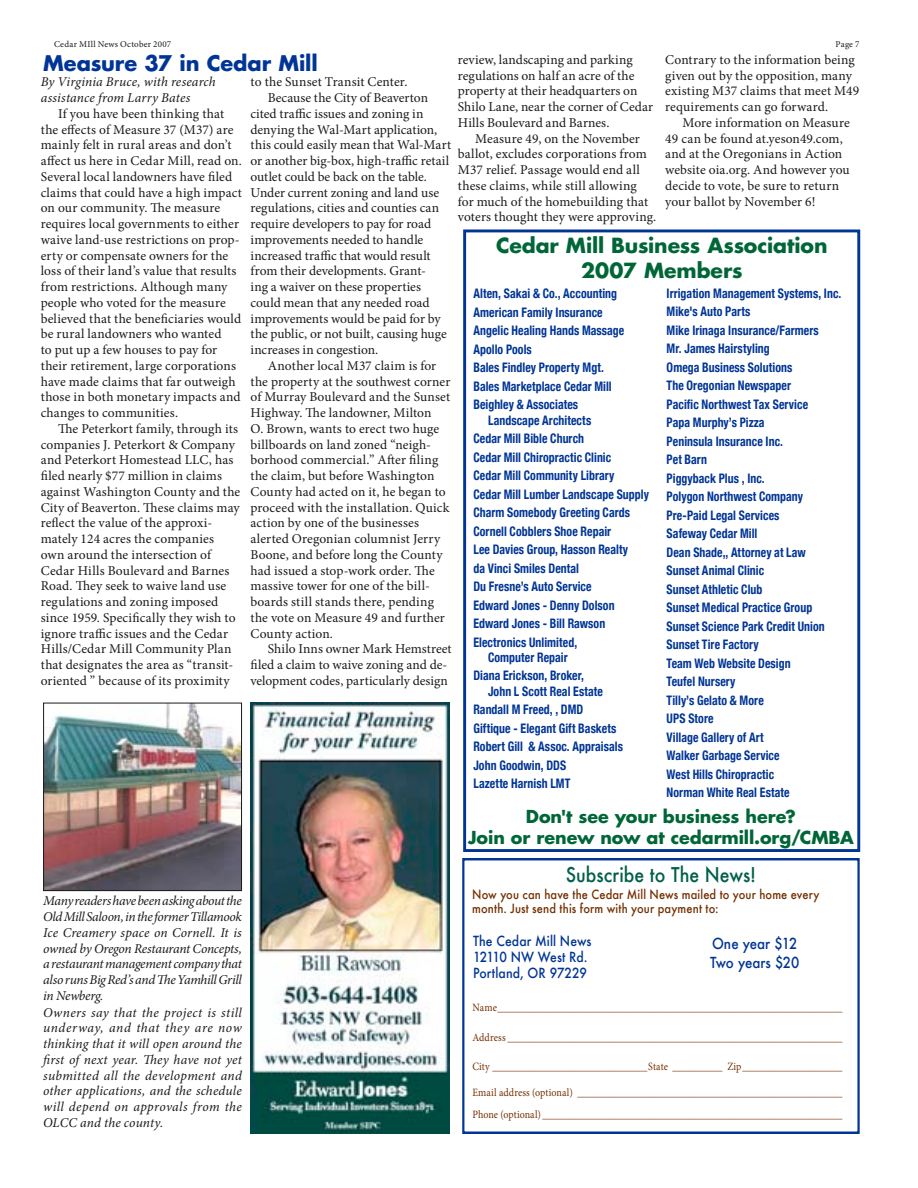
<style>
.page{position:relative;width:918px;height:1188px;background:#fff}
.page>*{position:absolute;margin:0;border:0;box-sizing:border-box;transform-origin:0 0}
.t1{font:700 21px "Futura";letter-spacing:-.005em;color:#003595}
.t2{font:700 20.25px/24.3px "Futura";letter-spacing:-.005em;color:#006637;text-align:center}
.t3{font:500 19.8px "Futura";color:#005f49;scale:.89 1}
.t4{font:700 17.4px/20.9px "Futura";letter-spacing:-.005em;color:#006637;text-align:center}
.t5{font:500 14.85px/19.8px "Futura";color:#003595;scale:.89 1}
.t6{font:500 13.65px/16px "Futura";letter-spacing:.005em;color:#003595;scale:.89 1}
.t7{font:13.5px/15.8px "Minion Pro";letter-spacing:.005em;color:#1a1a1a}
.t8{font:italic 13.5px/15.9px "Minion Pro";letter-spacing:.005em;color:#1a1a1a}
.t9{font:700 condensed 13.2px/18.5px "Helvetica Neue";letter-spacing:.005em;color:#003595;scale:.9 1}
.t10{font:500 12.45px/13.6px "Futura";letter-spacing:.01em;color:#743000;scale:.89 1}
.t11{font:11.25px/22.4px "Minion Pro";letter-spacing:.005em;color:#743000;scale:.89 1}
.t12{font:9px "Minion Pro";letter-spacing:.025em;color:#1a1a1a}
</style>
<div class="page">
<div style="left:463px;top:229px;width:397px;height:623px;border:3px solid #003595"></div>
<img style="left:251px;top:702px;width:198px;height:432px">
<div style="left:462px;top:858px;width:398px;height:276px;border:2px solid #003595"></div>
<img style="left:45px;top:705px;width:195px;height:184px">
<div style="left:43px;top:703px;width:199px;height:188px;border:1px solid #1a1a1a"></div>
<p class="t12" style="left:54px;top:38px;width:119px">Cedar MIll News October 2007</p>
<p class="t12" style="left:836px;top:38px;width:19px">Page</p>
<h1 class="t1" style="left:43px;top:48px;width:276px">Measure 37 in Cedar Mill</h1>
<p class="t7" style="left:458px;top:52px;width:197px">review, landscaping and parking regulations on half an acre of the property at their headquarters on<br>Shilo Lane, near the corner of Cedar<br>Hills Boulevard and Barnes.</p>
<p class="t7" style="left:458px;top:130px;width:200px;text-indent:17px">Measure 49, on the November ballot, excludes corporations from M37 relief. Passage would end all these claims, while still allowing<br>for much of the homebuilding that voters thought they were approving.</p>
<p class="t7" style="left:665px;top:52px;width:195px">Contrary to the information being given out by the opposition, many existing M37 claims that meet M49 requirements can go forward.</p>
<p class="t7" style="left:665px;top:115px;width:186px;text-indent:17px">More information on Measure<br>49 can be found at.yeson49.com, and at the Oregonians in Action website oia.org. And however you decide to vote, be sure to return your ballot by November 6!</p>
<p class="t7" style="left:251px;top:74px;width:159px">to the Sunset Transit Center.</p>
<p class="t7" style="left:268px;top:90px;width:162px">Because the City of Beaverton</p>
<p class="t7" style="left:251px;top:106px;width:174px">cited traffic issues and zoning in</p>
<p class="t7" style="left:251px;top:121px;width:188px">denying the Wal-Mart application,</p>
<p class="t7" style="left:251px;top:137px;width:202px">this could easily mean that Wal-Mart</p>
<p class="t7" style="left:251px;top:153px;width:200px">or another big-box, high-traffic retail</p>
<p class="t7" style="left:251px;top:169px;width:178px">outlet could be back on the table.</p>
<p class="t7" style="left:251px;top:184px;width:190px">Under current zoning and land use</p>
<p class="t7" style="left:251px;top:200px;width:190px">regulations, cities and counties can</p>
<p class="t7" style="left:251px;top:216px;width:182px">require developers to pay for road</p>
<p class="t7" style="left:251px;top:232px;width:174px">improvements needed to handle</p>
<p class="t7" style="left:251px;top:247px;width:182px">increased traffic that would result</p>
<p class="t7" style="left:251px;top:263px;width:177px">from their developments. Grant-</p>
<p class="t7" style="left:251px;top:279px;width:172px">ing a waiver on these properties</p>
<p class="t7" style="left:251px;top:295px;width:181px">could mean that any needed road</p>
<p class="t7" style="left:251px;top:310px;width:192px">improvements would be paid for by</p>
<p class="t7" style="left:251px;top:326px;width:198px">the public, or not built, causing huge</p>
<p class="t7" style="left:251px;top:342px;width:129px">increases in congestion.</p>
<p class="t7" style="left:268px;top:358px;width:170px">Another local M37 claim is for</p>
<p class="t7" style="left:251px;top:373px;width:201px">the property at the southwest corner</p>
<p class="t7" style="left:251px;top:389px;width:201px">of Murray Boulevard and the Sunset</p>
<p class="t7" style="left:251px;top:405px;width:182px">Highway. The landowner, Milton</p>
<p class="t7" style="left:251px;top:421px;width:190px">O. Brown, wants to erect two huge</p>
<p class="t7" style="left:251px;top:436px;width:182px">billboards on land zoned “neigh-</p>
<p class="t7" style="left:251px;top:452px;width:189px">borhood commercial.” After filing</p>
<p class="t7" style="left:251px;top:468px;width:185px">the claim, but before Washington</p>
<p class="t7" style="left:251px;top:484px;width:197px">County had acted on it, he began to</p>
<p class="t7" style="left:251px;top:499px;width:200px">proceed with the installation. Quick</p>
<p class="t7" style="left:251px;top:515px;width:170px">action by one of the businesses</p>
<p class="t7" style="left:251px;top:531px;width:191px">alerted Oregonian columnist Jerry</p>
<p class="t7" style="left:251px;top:547px;width:194px">Boone, and before long the County</p>
<p class="t7" style="left:251px;top:562px;width:186px">had issued a stop-work order. The</p>
<p class="t7" style="left:251px;top:578px;width:181px">massive tower for one of the bill-</p>
<p class="t7" style="left:251px;top:594px;width:185px">boards still stands there, pending</p>
<p class="t7" style="left:251px;top:610px;width:196px">the vote on Measure 49 and further</p>
<p class="t7" style="left:251px;top:625px;width:84px">County action.</p>
<p class="t7" style="left:268px;top:641px;width:185px">Shilo Inns owner Mark Hemstreet</p>
<p class="t7" style="left:251px;top:657px;width:198px">filed a claim to waive zoning and de-</p>
<p class="t7" style="left:251px;top:673px;width:199px">velopment codes, particularly design</p>
<p class="t8" style="left:41px;top:74px;width:176px">By Virginia Bruce, with research assistance from Larry Bates</p>
<p class="t7" style="left:41px;top:106px;width:203px;text-indent:17px">If you have been thinking that the effects of Measure 37 (M37) are mainly felt in rural areas and don’t affect us here in Cedar Mill, read on.<br>Several local landowners have filed claims that could have a high impact on our community. The measure requires local governments to either waive land-use restrictions on prop&shy;erty or compensate owners for the loss of their land’s value that results from restrictions. Although many people who voted for the measure believed that the beneficiaries would be rural landowners who wanted<br>to put up a few houses to pay for their retirement, large corporations have made claims that far outweigh those in both monetary impacts and changes to communities.</p>
<p class="t7" style="left:41px;top:421px;width:201px;text-indent:17px">The Peterkort family, through its companies J. Peterkort &amp; Company and Peterkort Homestead LLC, has filed nearly $77 million in claims against Washington County and the City of Beaverton. These claims may reflect the value of the approxi&shy;mately 124 acres the companies own around the intersection of Cedar Hills Boulevard and Barnes Road. They seek to waive land use regulations and zoning imposed since 1959. Specifically they wish to ignore traffic issues and the Cedar Hills/Cedar Mill Community Plan that designates the area as “transit&shy;oriented ” because of its proximity</p>
<h2 class="t2" style="left:496px;top:233px;width:333px">Cedar Mill Business Association<br>2007 Members</h2>
<p class="t9" style="left:667px;top:284px;width:196px">Irrigation Management Systems, Inc.<br>Mike's Auto Parts<br>Mike Irinaga Insurance/Farmers<br>Mr. James Hairstyling<br>Omega Business Solutions<br>The Oregonian Newspaper<br>Pacific Northwest Tax Service<br>Papa Murphy’s Pizza<br>Peninsula Insurance Inc.<br>Pet Barn<br>Piggyback Plus , Inc.<br>Polygon Northwest Company<br>Pre-Paid Legal Services<br>Safeway Cedar Mill<br>Dean Shade,, Attorney at Law<br>Sunset Animal Clinic<br>Sunset Athletic Club<br>Sunset Medical Practice Group<br>Sunset Science Park Credit Union<br>Sunset Tire Factory<br>Team Web Website Design<br>Teufel Nursery<br>Tilly’s Gelato &amp; More<br>UPS Store<br>Village Gallery of Art<br>Walker Garbage Service<br>West Hills Chiropractic<br>Norman White Real Estate</p>
<p class="t9" style="left:473px;top:284px;width:169px">Alten, Sakai &amp; Co., Accounting<br>American Family Insurance<br>Angelic Healing Hands Massage<br>Apollo Pools<br>Bales Findley Property Mgt.<br>Bales Marketplace Cedar Mill<br>Beighley &amp; Associates</p>
<p class="t9" style="left:473px;top:410px;width:197px;text-indent:15px">Landscape Architects<br>Cedar Mill Bible Church<br>Cedar Mill Chiropractic Clinic<br>Cedar Mill Community Library<br>Cedar Mill Lumber Landscape Supply<br>Charm Somebody Greeting Cards<br>Cornell Cobblers Shoe Repair<br>Lee Davies Group, Hasson Realty<br>da Vinci Smiles Dental<br>Du Fresne’s Auto Service<br>Edward Jones - Denny Dolson<br>Edward Jones - Bill Rawson<br>Electronics Unlimited,</p>
<p class="t9" style="left:473px;top:648px;width:125px;text-align:center">Computer Repair<br>Diana Erickson, Broker,</p>
<p class="t9" style="left:473px;top:682px;width:168px;text-indent:15px">John L Scott Real Estate<br>Randall M Freed, , DMD<br>Giftique - Elegant Gift Baskets<br>Robert Gill &amp; Assoc. Appraisals<br>John Goodwin, DDS<br>Lazette Harnish LMT</p>
<p class="t8" style="left:43px;top:893px;width:200px">Many readers have been asking about the Old Mill Saloon, in the former Tillamook Ice Creamery space on Cornell. It is owned by Oregon Restaurant Concepts, a restaurant management company that also runs Big Red’s and The Yamhill Grill in Newberg.<br>Owners say that the project is still underway, and that they are now thinking that it will open around the first of next year. They have not yet submitted all the development and other applications, and the schedule will depend on approvals from the OLCC and the county.</p>
<p class="t4" style="left:468px;top:806px;width:387px">Don't see your business here?<br>Join or renew now at cedarmill.org/CMBA</p>
<h3 class="t3" style="left:566px;top:861px;width:215px">Subscribe to The News!</h3>
<p class="t10" style="left:472px;top:887px;width:392px">Now you can have the Cedar Mill News mailed to your home every month. Just send this form with your payment to:</p>
<p class="t6" style="left:473px;top:933px;width:134px">The Cedar Mill News<br>12110 NW West Rd.<br>Portland, OR 97229</p>
<p class="t5" style="left:710px;top:933px;width:102px">One year $12<br>Two years $20</p>
<p class="t11" style="left:472px;top:996px;width:417px">Name_____________________________________________________________________</p>
<p class="t11" style="left:472px;top:1026px;width:417px">Address ___________________________________________________________________</p>
<p class="t11" style="left:472px;top:1055px;width:417px">City _______________________________State __________ Zip____________________</p>
<p class="t11" style="left:472px;top:1081px;width:417px">Email address (optional) _____________________________________________________<br>Phone (optional) ____________________________________________________________</p>
</div>
